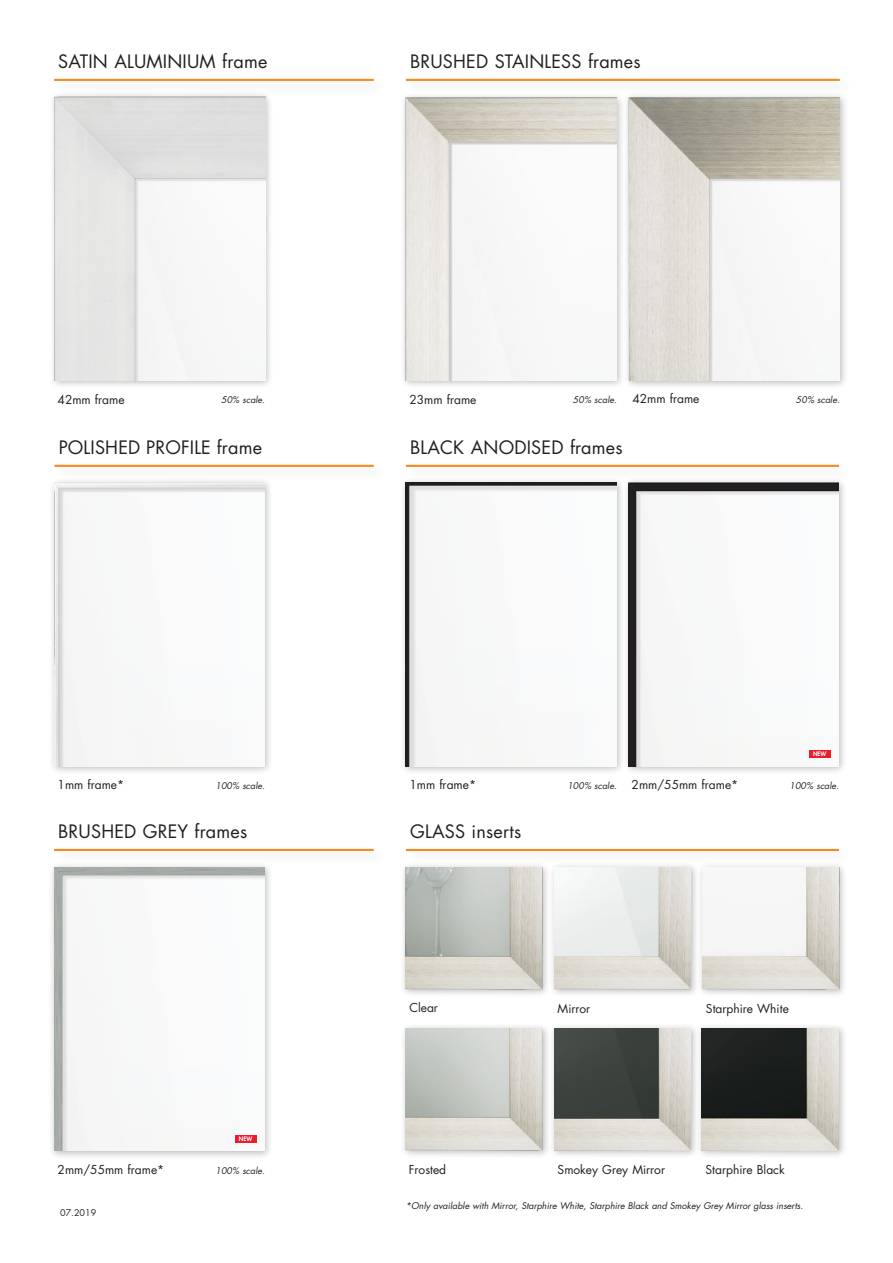
<style>
.page{position:relative;width:893px;height:1263px;background:#fff}
.page>*{position:absolute;margin:0;border:0;box-sizing:border-box;transform-origin:0 0}
.t1{font:18px "Futura";letter-spacing:.01em;color:#231f20}
.t2{font:12px "Futura";color:#231f20}
.t3{font:italic 9px "Futura";color:#231f20}
.t4{font:9px "Futura";color:#231f20}
.t5{font:800 6px "Futura";color:#fff}
</style>
<div class="page">
<div style="left:52px;top:461px;width:336px;height:21px;background:#231f20;opacity:.15"></div>
<hr style="left:54px;top:465px;width:320px;height:2px;background:#f68b1f">
<div style="left:51px;top:76px;width:337px;height:20px;background:#231f20;opacity:.15"></div>
<hr style="left:54px;top:79px;width:320px;height:2px;background:#f68b1f">
<div style="left:403px;top:461px;width:450px;height:21px;background:#231f20;opacity:.15"></div>
<hr style="left:406px;top:465px;width:433px;height:2px;background:#f68b1f">
<div style="left:403px;top:846px;width:450px;height:20px;background:#231f20;opacity:.15"></div>
<hr style="left:406px;top:849px;width:433px;height:2px;background:#f68b1f">
<div style="left:403px;top:75px;width:451px;height:21px;background:#231f20;opacity:.15"></div>
<hr style="left:406px;top:79px;width:434px;height:2px;background:#f68b1f">
<div style="left:51px;top:845px;width:337px;height:21px;background:#231f20;opacity:.15"></div>
<hr style="left:54px;top:849px;width:320px;height:2px;background:#f68b1f">
<div style="left:400px;top:1022px;width:151px;height:137px;background:#231f20;opacity:.3"></div>
<img style="left:406px;top:1028px;width:136px;height:122px">
<div style="left:697px;top:861px;width:151px;height:136px;background:#231f20;opacity:.3"></div>
<img style="left:702px;top:867px;width:137px;height:122px">
<div style="left:549px;top:1023px;width:150px;height:136px;background:#231f20;opacity:.3"></div>
<img style="left:554px;top:1028px;width:137px;height:122px">
<div style="left:549px;top:861px;width:150px;height:136px;background:#231f20;opacity:.3"></div>
<img style="left:554px;top:867px;width:137px;height:122px">
<div style="left:400px;top:861px;width:151px;height:137px;background:#231f20;opacity:.3"></div>
<img style="left:406px;top:867px;width:136px;height:122px">
<div style="left:696px;top:1023px;width:152px;height:136px;background:#231f20;opacity:.3"></div>
<img style="left:702px;top:1028px;width:137px;height:122px">
<div style="left:400px;top:92px;width:226px;height:297px;background:#231f20;opacity:.3"></div>
<img style="left:406px;top:97px;width:211px;height:283px">
<div style="left:49px;top:91px;width:225px;height:298px;background:#231f20;opacity:.3"></div>
<img style="left:54px;top:97px;width:211px;height:283px">
<div style="left:623px;top:92px;width:225px;height:297px;background:#231f20;opacity:.3"></div>
<img style="left:629px;top:97px;width:211px;height:284px">
<div style="left:623px;top:477px;width:225px;height:298px;background:#231f20;opacity:.3"></div>
<img style="left:628px;top:483px;width:211px;height:283px">
<div style="left:49px;top:862px;width:225px;height:297px;background:#231f20;opacity:.3"></div>
<img style="left:54px;top:867px;width:211px;height:284px">
<div style="left:49px;top:478px;width:225px;height:297px;background:#231f20;opacity:.3"></div>
<img style="left:54px;top:483px;width:211px;height:283px">
<div style="left:400px;top:477px;width:225px;height:298px;background:#231f20;opacity:.3"></div>
<img style="left:406px;top:483px;width:211px;height:283px">
<div style="left:235px;top:1135px;width:21px;height:7px;background:#eb1d2a"></div>
<div style="left:809px;top:750px;width:21px;height:8px;background:#eb1d2a"></div>
<h1 class="t1" style="left:58px;top:50px;width:211px">SATIN ALUMINIUM frame</h1>
<h1 class="t1" style="left:410px;top:50px;width:232px">BRUSHED STAINLESS frames</h1>
<h2 class="t2" style="left:58px;top:391px;width:68px">42mm frame</h2>
<h2 class="t2" style="left:632px;top:391px;width:68px">42mm frame</h2>
<h2 class="t2" style="left:409px;top:391px;width:68px">23mm frame</h2>
<p class="t3" style="left:221px;top:394px;width:45px">50% scale.</p>
<p class="t3" style="left:573px;top:394px;width:45px">50% scale.</p>
<p class="t3" style="left:796px;top:394px;width:45px">50% scale.</p>
<h1 class="t1" style="left:59px;top:436px;width:205px">POLISHED PROFILE frame</h1>
<h1 class="t1" style="left:410px;top:436px;width:214px">BLACK ANODISED frames</h1>
<p class="t5" style="left:813px;top:750px;width:15px">NEW</p>
<h2 class="t2" style="left:58px;top:777px;width:68px">1mm frame*</h2>
<h2 class="t2" style="left:409px;top:777px;width:68px">1mm frame*</h2>
<p class="t3" style="left:216px;top:780px;width:51px">100% scale.</p>
<h1 class="t1" style="left:58px;top:820px;width:190px">BRUSHED GREY frames</h1>
<h1 class="t1" style="left:410px;top:820px;width:113px">GLASS inserts</h1>
<h2 class="t2" style="left:632px;top:777px;width:108px">2mm/55mm frame*</h2>
<p class="t3" style="left:567px;top:780px;width:51px">100% scale.</p>
<p class="t3" style="left:790px;top:780px;width:51px">100% scale.</p>
<p class="t5" style="left:239px;top:1135px;width:15px">NEW</p>
<h2 class="t2" style="left:409px;top:1000px;width:30px">Clear</h2>
<h2 class="t2" style="left:558px;top:1000px;width:34px">Mirror</h2>
<h2 class="t2" style="left:706px;top:1000px;width:84px">Starphire White</h2>
<h2 class="t2" style="left:58px;top:1161px;width:108px">2mm/55mm frame*</h2>
<p class="t4" style="left:60px;top:1207px;width:38px">07.2019</p>
<p class="t3" style="left:216px;top:1164px;width:51px">100% scale.</p>
<h2 class="t2" style="left:409px;top:1161px;width:39px">Frosted</h2>
<h2 class="t2" style="left:706px;top:1161px;width:81px">Starphire Black</h2>
<p class="t3" style="left:406px;top:1199px;width:399px">*Only available with Mirror, Starphire White, Starphire Black and Smokey Grey Mirror glass inserts.</p>
<h2 class="t2" style="left:558px;top:1161px;width:109px">Smokey Grey Mirror</h2>
</div>
